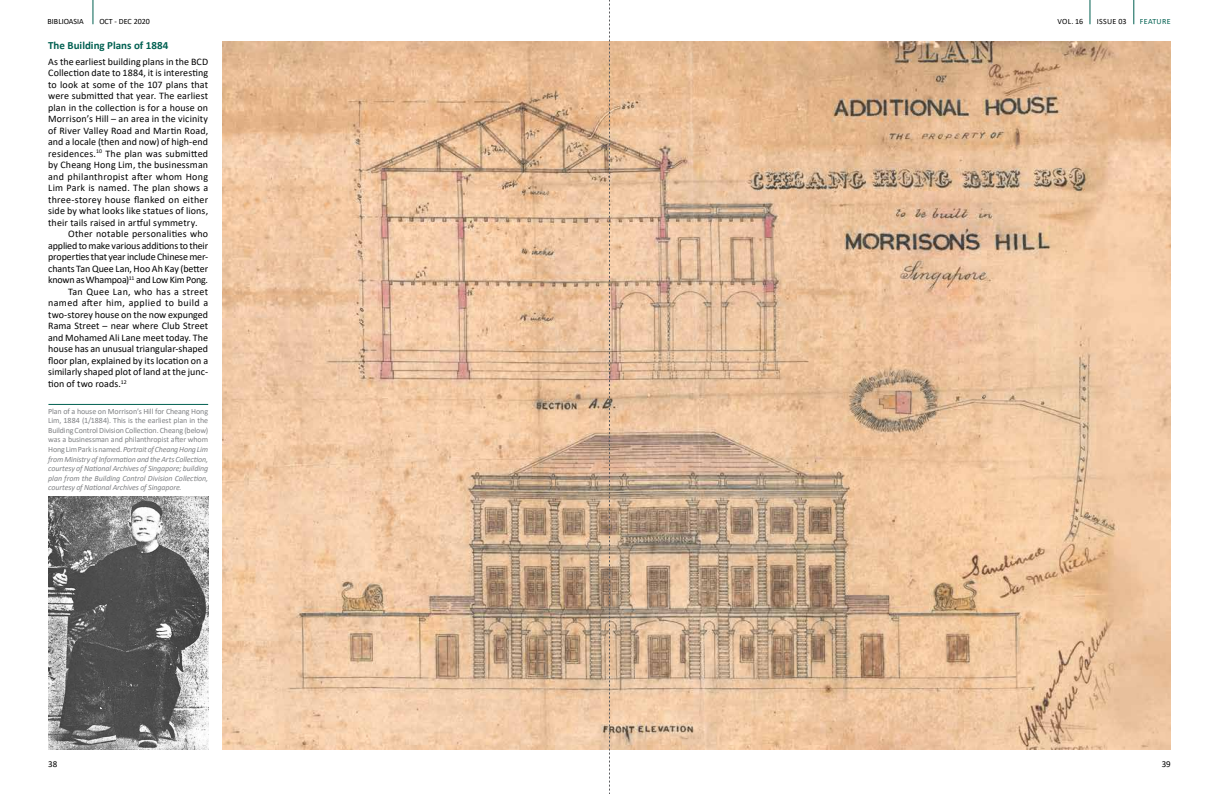
<style>
.page{position:relative;width:1219px;height:794px;background:#fff}
.page>*{position:absolute;margin:0;border:0;box-sizing:border-box;transform-origin:0 0}
.t1{font:700 11px "Calibri";color:#006051}
.t2{font:10px/11.5px "Calibri";color:#000;text-align:justify}
.t3{font:10px "Calibri";letter-spacing:-.02em;color:#000}
.t4{font:10px "Calibri";letter-spacing:.04em;color:#000}
.t5{font:10px "Calibri";letter-spacing:.02em;color:#000}
.t6{font:10px "Calibri";letter-spacing:.03em;color:#000}
.t7{font:9px "Calibri";color:#000}
.t8{font:italic 8px/9.6px "Calibri";letter-spacing:-.015em;color:#808285;text-align:justify}
.t9{font:8px "Calibri";color:#000}
.t10{font:8px "Calibri";letter-spacing:.04em;color:#006051}
.s1{font-style:normal}
</style>
<div class="page">
<hr style="left:48px;top:404px;width:160px;height:1px;background:#006051">
<img style="left:222px;top:42px;width:949px;height:707px">
<img style="left:48px;top:496px;width:160px;height:254px">
<svg style="left:1090px;top:0;width:1px;height:24px"></svg>
<svg style="left:93px;top:0;width:1px;height:24px"></svg>
<svg style="left:1133px;top:0;width:1px;height:24px"></svg>
<svg style="left:609px;top:0;width:1px;height:794px"></svg>
<p class="t9" style="left:48px;top:16px;width:38px">BIBLIOASIA</p>
<p class="t9" style="left:99px;top:16px;width:52px">OCT - DEC 2020</p>
<p class="t9" style="left:1057px;top:16px;width:27px">VOL. 16</p>
<p class="t9" style="left:1097px;top:16px;width:31px">ISSUE 03</p>
<p class="t10" style="left:1140px;top:16px;width:32px">FEATURE</p>
<p class="t1" style="left:48px;top:38px;width:122px">The Building Plans of 1884</p>
<p class="t2" style="left:48px;top:55px;width:161px">As the earliest building plans in the BCD Collection date to 1884, it is interesting to look at some of the 107 plans that were submitted that year. The earliest plan in the collection is for a house on Morrison’s Hill – an area in the vicinity of River Valley Road and Martin Road, and a locale (then and now) of high-end residences.<sup>10</sup> The plan was submitted by Cheang Hong Lim, the businessman and philanthropist after whom Hong Lim Park is named. The plan shows a three-storey house flanked on either side by what looks like statues of lions, their tails raised in artful symmetry.</p>
<p class="t5" style="left:68px;top:227px;width:142px">Other notable personalities who</p>
<p class="t2" style="left:48px;top:239px;width:161px">applied to make various additions to their</p>
<p class="t3" style="left:48px;top:250px;width:161px">properties that year include Chinese mer-</p>
<p class="t2" style="left:48px;top:262px;width:161px">chants Tan Quee Lan, Hoo Ah Kay (better</p>
<p class="t3" style="left:48px;top:273px;width:161px">known as Whampoa)<sup>11</sup> and Low Kim Pong.</p>
<p class="t6" style="left:68px;top:284px;width:142px">Tan Quee Lan, who has a street</p>
<p class="t4" style="left:48px;top:296px;width:161px">named after him, applied to build a</p>
<p class="t2" style="left:48px;top:308px;width:161px">two-storey house on the now expunged</p>
<p class="t2" style="left:48px;top:320px;width:161px">Rama Street – near where Club Street</p>
<p class="t2" style="left:48px;top:331px;width:161px">and Mohamed Ali Lane meet today. The</p>
<p class="t2" style="left:48px;top:343px;width:161px">house has an unusual triangular-shaped</p>
<p class="t2" style="left:48px;top:354px;width:161px">floor plan, explained by its location on a</p>
<p class="t2" style="left:48px;top:366px;width:161px">similarly shaped plot of land at the junc-</p>
<p class="t2" style="left:48px;top:377px;width:80px">tion of two roads.<sup>12</sup></p>
<p class="t8" style="left:48px;top:406px;width:161px"><span class="s1">Plan of a house on Morrison’s Hill for Cheang Hong Lim, 1884 (1/1884). This is the earliest plan in the Building Control Division Collection. Cheang (below) was a businessman and philanthropist after whom Hong Lim Park is named.</span> Portrait of Cheang Hong Lim from Ministry of Information and the Arts Collection, courtesy of National Archives of Singapore; building plan from the Building Control Division Collection, courtesy of National Archives of Singapore.</p>
<p class="t7" style="left:48px;top:757px;width:11px">38</p>
<p class="t7" style="left:1162px;top:757px;width:11px">39</p>
</div>
